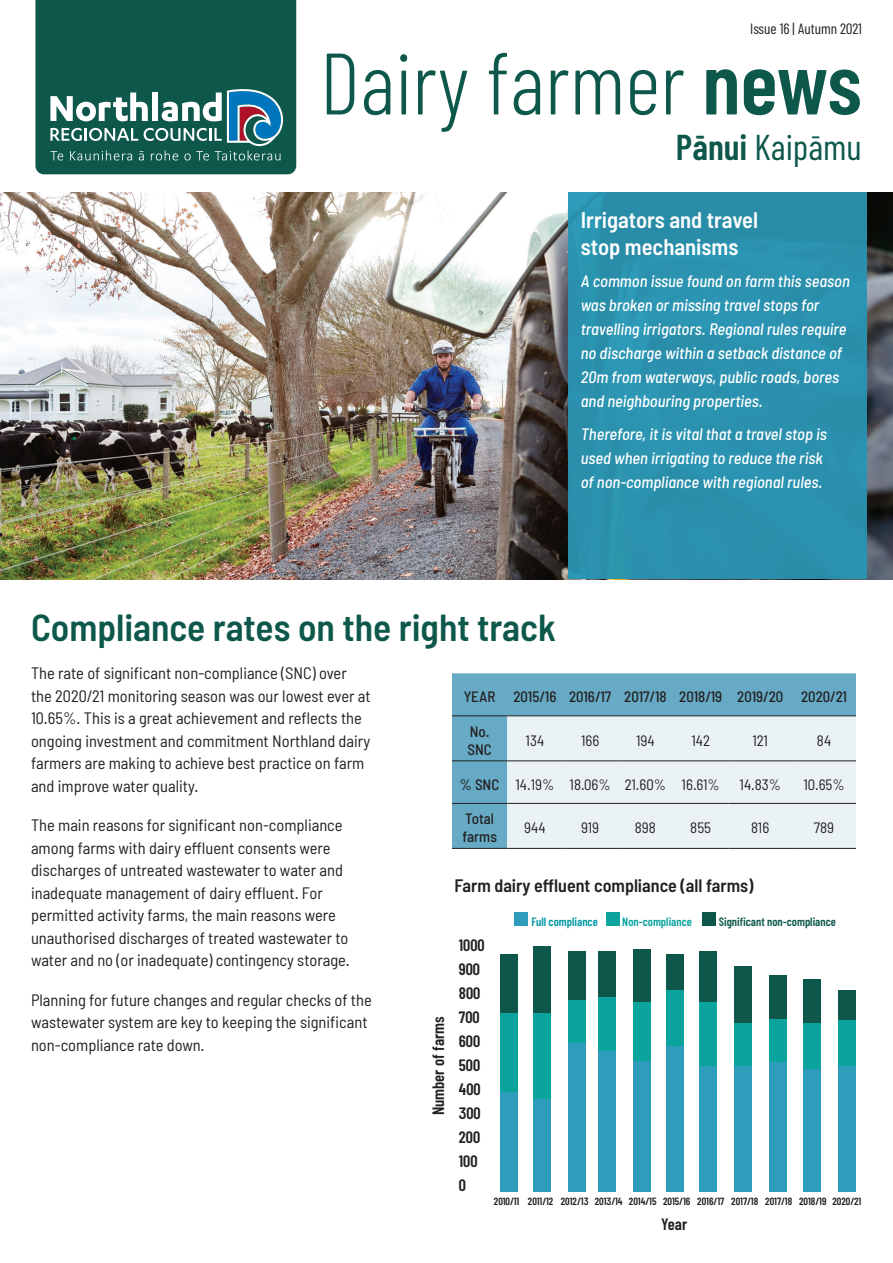
<style>
.page{position:relative;width:893px;height:1263px;background:#fff}
.page>*{position:absolute;margin:0;border:0;box-sizing:border-box;transform-origin:0 0}
.t1{font:300 87px "Barlow Condensed";color:#0d584b}
.t2{font:600 semi-condensed 37.5px "Barlow";color:#0d584b}
.t3{font:36px "Barlow Condensed";color:#0d584b}
.t4{font:600 semi-condensed 22.5px/27px "Barlow";color:#fff}
.t5{font:600 semi-condensed 18px "Barlow";color:#231f20}
.t6{font:semi-condensed 16.5px/22.5px "Barlow";color:#231f20}
.t7{font:italic 500 semi-condensed 16.5px/24px "Barlow";color:#fff}
.t8{font:600 16.5px/24px "Barlow Condensed";color:#231f20}
.t9{font:semi-condensed 15px "Barlow";color:#231f20}
.t10{font:500 semi-condensed 15px/18px "Barlow";color:#231f20}
.t11{font:15px "Barlow Condensed";color:#231f20}
.t12{font:600 12px "Barlow Condensed";color:#0d584b}
.t13{font:600 12px "Barlow Condensed";color:#0097a5}
.t14{font:600 12px "Barlow Condensed";color:#0aa49d}
.t15{font:600 10.5px "Barlow Condensed";color:#231f20}
.s1{font-weight:600}
.s2{font-weight:500}
</style>
<div class="page">
<img style="left:0;top:192px;width:893px;height:387px">
<div style="left:568px;top:192px;width:299px;height:387px;background:#2a90ae"></div>
<div style="left:35px;top:0;width:261px;height:174px;background:#0d584b"></div>
<svg style="left:50px;top:89px;width:233px;height:71px"></svg>
<div style="left:533px;top:1096px;width:18px;height:95px;background:#2e9cbb"></div>
<div style="left:568px;top:1043px;width:18px;height:148px;background:#2e9cbb"></div>
<div style="left:598px;top:1046px;width:18px;height:145px;background:#2e9cbb"></div>
<div style="left:699px;top:1043px;width:18px;height:148px;background:#2e9cbb"></div>
<div style="left:734px;top:1043px;width:18px;height:148px;background:#2e9cbb"></div>
<div style="left:769px;top:1043px;width:18px;height:148px;background:#2e9cbb"></div>
<div style="left:803px;top:1069px;width:18px;height:122px;background:#2e9cbb"></div>
<div style="left:838px;top:1054px;width:18px;height:137px;background:#2e9cbb"></div>
<div style="left:500px;top:1011px;width:18px;height:90px;background:#0aa49d"></div>
<div style="left:533px;top:1011px;width:18px;height:87px;background:#0aa49d"></div>
<div style="left:568px;top:996px;width:18px;height:47px;background:#0aa49d"></div>
<div style="left:699px;top:996px;width:18px;height:70px;background:#0aa49d"></div>
<div style="left:734px;top:996px;width:18px;height:70px;background:#0aa49d"></div>
<div style="left:500px;top:954px;width:18px;height:59px;background:#0d584b"></div>
<div style="left:533px;top:946px;width:18px;height:67px;background:#0d584b"></div>
<div style="left:568px;top:951px;width:18px;height:48px;background:#0d584b"></div>
<div style="left:598px;top:951px;width:18px;height:60px;background:#0d584b"></div>
<div style="left:633px;top:949px;width:18px;height:62px;background:#0d584b"></div>
<div style="left:666px;top:954px;width:18px;height:45px;background:#0d584b"></div>
<div style="left:699px;top:951px;width:18px;height:50px;background:#0d584b"></div>
<div style="left:734px;top:966px;width:18px;height:57px;background:#0d584b"></div>
<div style="left:769px;top:975px;width:18px;height:44px;background:#0d584b"></div>
<div style="left:803px;top:979px;width:18px;height:46px;background:#0d584b"></div>
<div style="left:514px;top:912px;width:14px;height:13px;background:#2e9cbb"></div>
<div style="left:606px;top:912px;width:14px;height:13px;background:#0aa49d"></div>
<div style="left:702px;top:912px;width:14px;height:13px;background:#0d584b"></div>
<div style="left:769px;top:1019px;width:18px;height:43px;background:#0aa49d"></div>
<div style="left:803px;top:1023px;width:18px;height:46px;background:#0aa49d"></div>
<div style="left:838px;top:1011px;width:18px;height:55px;background:#0aa49d"></div>
<div style="left:452px;top:673px;width:404px;height:175px;background:#67aac5"></div>
<div style="left:507px;top:717px;width:349px;height:131px;background:#eaf2f6"></div>
<hr style="left:452px;top:716px;width:55px;height:1px;background:#231f20">
<hr style="left:507px;top:716px;width:56px;height:1px;background:#231f20">
<hr style="left:563px;top:716px;width:55px;height:1px;background:#231f20">
<hr style="left:618px;top:716px;width:55px;height:1px;background:#231f20">
<hr style="left:673px;top:716px;width:55px;height:1px;background:#231f20">
<hr style="left:728px;top:716px;width:64px;height:1px;background:#231f20">
<hr style="left:792px;top:716px;width:64px;height:1px;background:#231f20">
<hr style="left:452px;top:761px;width:55px;height:1px;background:#231f20">
<hr style="left:507px;top:761px;width:56px;height:1px;background:#231f20">
<hr style="left:563px;top:761px;width:55px;height:1px;background:#231f20">
<hr style="left:618px;top:761px;width:55px;height:1px;background:#231f20">
<hr style="left:673px;top:761px;width:55px;height:1px;background:#231f20">
<hr style="left:728px;top:761px;width:64px;height:1px;background:#231f20">
<hr style="left:792px;top:761px;width:64px;height:1px;background:#231f20">
<hr style="left:452px;top:803px;width:55px;height:1px;background:#231f20">
<hr style="left:507px;top:803px;width:56px;height:1px;background:#231f20">
<hr style="left:563px;top:803px;width:55px;height:1px;background:#231f20">
<hr style="left:618px;top:803px;width:55px;height:1px;background:#231f20">
<hr style="left:673px;top:803px;width:55px;height:1px;background:#231f20">
<hr style="left:728px;top:803px;width:64px;height:1px;background:#231f20">
<hr style="left:792px;top:803px;width:64px;height:1px;background:#231f20">
<hr style="left:452px;top:848px;width:55px;height:1px;background:#231f20">
<hr style="left:507px;top:848px;width:56px;height:1px;background:#231f20">
<hr style="left:563px;top:848px;width:55px;height:1px;background:#231f20">
<hr style="left:618px;top:848px;width:55px;height:1px;background:#231f20">
<hr style="left:673px;top:848px;width:55px;height:1px;background:#231f20">
<hr style="left:728px;top:848px;width:64px;height:1px;background:#231f20">
<hr style="left:792px;top:848px;width:64px;height:1px;background:#231f20">
<div style="left:500px;top:1092px;width:18px;height:99px;background:#2e9cbb"></div>
<div style="left:633px;top:1036px;width:18px;height:155px;background:#2e9cbb"></div>
<div style="left:666px;top:1043px;width:18px;height:148px;background:#2e9cbb"></div>
<div style="left:666px;top:990px;width:18px;height:56px;background:#0aa49d"></div>
<div style="left:838px;top:990px;width:18px;height:29px;background:#0d584b"></div>
<div style="left:598px;top:997px;width:18px;height:54px;background:#0aa49d"></div>
<div style="left:633px;top:1002px;width:18px;height:59px;background:#0aa49d"></div>
<p class="t11" style="left:750px;top:19px;width:113px">Issue 16 | Autumn 2021</p>
<h1 class="t1" style="left:320px;top:29px;width:543px">Dairy farmer <span class="s1">news</span></h1>
<h3 class="t3" style="left:676px;top:125px;width:187px"><span class="s1">Pānui</span> Kaipāmu</h3>
<h3 class="t4" style="left:581px;top:205px;width:179px">Irrigators and travel stop mechanisms</h3>
<p class="t7" style="left:581px;top:269px;width:271px">A common issue found on farm this season was broken or missing travel stops for travelling irrigators. Regional rules require no discharge within a setback distance of 20m from waterways, public roads, bores and neighbouring properties.</p>
<p class="t7" style="left:581px;top:421px;width:248px">Therefore, it is vital that a travel stop is used when irrigating to reduce the risk of non-compliance with regional rules.</p>
<h2 class="t2" style="left:31px;top:604px;width:526px">Compliance rates on the right track</h2>
<p class="t6" style="left:31px;top:662px;width:341px">The rate of significant non-compliance (SNC) over the 2020/21 monitoring season was our lowest ever at 10.65%. This is a great achievement and reflects the ongoing investment and commitment Northland dairy farmers are making to achieve best practice on farm and improve water quality.</p>
<p class="t6" style="left:31px;top:814px;width:320px">The main reasons for significant non-compliance among farms with dairy effluent consents were discharges of untreated wastewater to water and inadequate management of dairy effluent. For permitted activity farms, the main reasons were unauthorised discharges of treated wastewater to water and no (or inadequate) contingency storage.</p>
<p class="t6" style="left:31px;top:988px;width:342px">Planning for future changes and regular checks of the wastewater system are key to keeping the significant non-compliance rate down.</p>
<p class="t10" style="left:464px;top:687px;width:385px">YEAR 2015/16 2016/17 2017/18 2018/19 2019/20 2020/21</p>
<p class="t10" style="left:467px;top:722px;width:26px">No.<br>SNC</p>
<p class="t9" style="left:526px;top:731px;width:20px">134</p>
<p class="t9" style="left:581px;top:731px;width:20px">166</p>
<p class="t9" style="left:636px;top:731px;width:20px">194</p>
<p class="t9" style="left:691px;top:731px;width:20px">142</p>
<p class="t9" style="left:752px;top:731px;width:17px">121</p>
<p class="t9" style="left:817px;top:731px;width:16px">84</p>
<p class="t9" style="left:460px;top:775px;width:261px"><span class="s2">% SNC</span> 14.19% 18.06% 21.60% 16.61%</p>
<p class="t9" style="left:740px;top:775px;width:43px">14.83%</p>
<p class="t9" style="left:803px;top:775px;width:43px">10.65%</p>
<p class="t10" style="left:462px;top:809px;width:36px">Total farms</p>
<p class="t9" style="left:524px;top:819px;width:23px">944</p>
<p class="t9" style="left:581px;top:819px;width:19px">919</p>
<p class="t9" style="left:635px;top:819px;width:23px">898</p>
<p class="t9" style="left:690px;top:819px;width:22px">855</p>
<p class="t9" style="left:751px;top:819px;width:19px">816</p>
<p class="t9" style="left:814px;top:819px;width:22px">789</p>
<p class="t8" style="left:426px;top:1115px;width:101px;rotate:-90deg">Number of farms</p>
<p class="t5" style="left:454px;top:874px;width:301px">Farm dairy effluent compliance (all farms)</p>
<p class="t8" style="left:459px;top:933px;width:27px">1000<br>900<br>800<br>700<br>600<br>500<br>400<br>300<br>200<br>100<br>0</p>
<p class="t13" style="left:531px;top:914px;width:68px">Full compliance</p>
<p class="t14" style="left:622px;top:914px;width:71px">Non-compliance</p>
<p class="t12" style="left:719px;top:914px;width:119px">Significant non-compliance</p>
<p class="t15" style="left:494px;top:1195px;width:369px">2010/11 2011/12 2012/13 2013/14 2014/15 2015/16 2016/17 2017/18 2017/18 2018/19 2020/21</p>
<p class="t8" style="left:661px;top:1212px;width:27px">Year</p>
</div>
